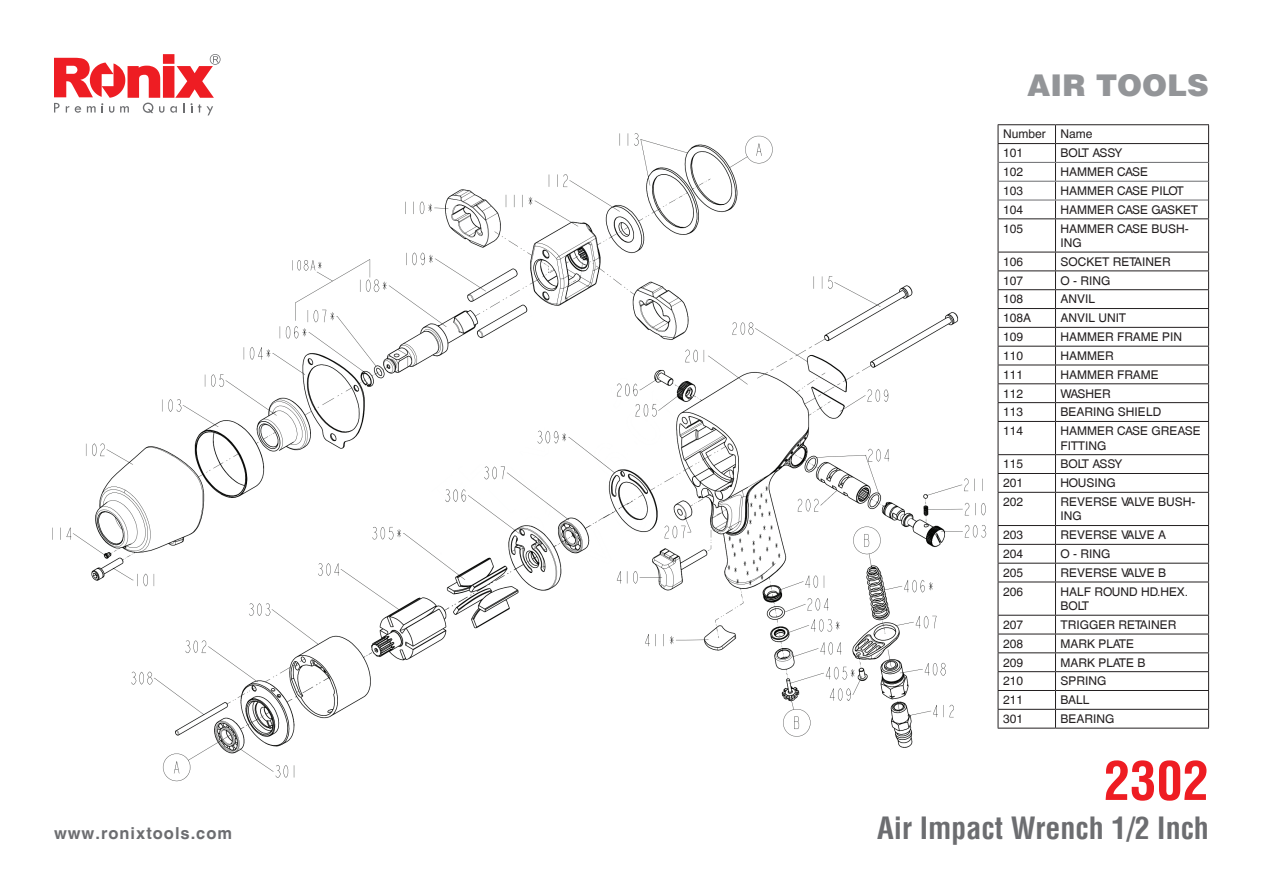
<style>
.page{position:relative;width:1263px;height:893px;background:#fff}
.page>*{position:absolute;margin:0;border:0;box-sizing:border-box;transform-origin:0 0}
.t1{font:700 condensed 52.5px "Helvetica LT";color:#ee1d23}
.t2{font:700 condensed 30px "Helvetica LT";color:#6c6d70}
.t3{font:900 30px "Helvetica LT";color:#939598}
.t4{font:700 16.5px "Helvetica CE";letter-spacing:.06em;color:#6c6d70}
.t5{font:12px/14.4px "Helvetica CE";color:#231f20}
.t6{font:12px "Helvetica CE";letter-spacing:-.03em;color:#231f20}
</style>
<div class="page">
<svg style="left:54px;top:54px;width:167px;height:61px"></svg>
<hr style="left:998px;top:124px;width:57px;height:1px;background:#231f20">
<hr style="left:1055px;top:124px;width:154px;height:1px;background:#231f20">
<hr style="left:998px;top:143px;width:57px;height:1px;background:#231f20">
<hr style="left:1055px;top:143px;width:154px;height:1px;background:#231f20">
<svg style="left:998px;top:125px;width:1px;height:93px"></svg>
<svg style="left:1055px;top:125px;width:1px;height:93px"></svg>
<svg style="left:1208px;top:125px;width:1px;height:93px"></svg>
<hr style="left:998px;top:218px;width:57px;height:1px;background:#231f20">
<hr style="left:998px;top:219px;width:1px;height:33px;background:#231f20">
<hr style="left:1055px;top:218px;width:154px;height:1px;background:#231f20">
<hr style="left:1055px;top:219px;width:1px;height:33px;background:#231f20">
<hr style="left:1208px;top:219px;width:1px;height:33px;background:#231f20">
<hr style="left:998px;top:252px;width:57px;height:1px;background:#231f20">
<hr style="left:1055px;top:252px;width:154px;height:1px;background:#231f20">
<hr style="left:998px;top:270px;width:57px;height:1px;background:#231f20">
<hr style="left:1055px;top:270px;width:154px;height:1px;background:#231f20">
<hr style="left:998px;top:289px;width:57px;height:1px;background:#231f20">
<hr style="left:1055px;top:289px;width:154px;height:1px;background:#231f20">
<hr style="left:998px;top:308px;width:57px;height:1px;background:#231f20">
<hr style="left:1055px;top:308px;width:154px;height:1px;background:#231f20">
<hr style="left:998px;top:327px;width:57px;height:1px;background:#231f20">
<hr style="left:1055px;top:327px;width:154px;height:1px;background:#231f20">
<hr style="left:998px;top:346px;width:57px;height:1px;background:#231f20">
<hr style="left:1055px;top:346px;width:154px;height:1px;background:#231f20">
<hr style="left:998px;top:365px;width:57px;height:1px;background:#231f20">
<hr style="left:1055px;top:365px;width:154px;height:1px;background:#231f20">
<hr style="left:998px;top:383px;width:57px;height:1px;background:#231f20">
<hr style="left:1055px;top:383px;width:154px;height:1px;background:#231f20">
<hr style="left:998px;top:402px;width:57px;height:1px;background:#231f20">
<svg style="left:998px;top:252px;width:1px;height:169px"></svg>
<hr style="left:1055px;top:402px;width:154px;height:1px;background:#231f20">
<svg style="left:1055px;top:252px;width:1px;height:169px"></svg>
<svg style="left:1208px;top:252px;width:1px;height:169px"></svg>
<hr style="left:998px;top:421px;width:57px;height:1px;background:#231f20">
<hr style="left:998px;top:422px;width:1px;height:32px;background:#231f20">
<hr style="left:1055px;top:421px;width:154px;height:1px;background:#231f20">
<hr style="left:1055px;top:422px;width:1px;height:32px;background:#231f20">
<hr style="left:1208px;top:422px;width:1px;height:32px;background:#231f20">
<hr style="left:998px;top:454px;width:57px;height:1px;background:#231f20">
<hr style="left:1055px;top:454px;width:154px;height:1px;background:#231f20">
<hr style="left:998px;top:473px;width:57px;height:1px;background:#231f20">
<svg style="left:998px;top:455px;width:1px;height:37px"></svg>
<hr style="left:1055px;top:473px;width:154px;height:1px;background:#231f20">
<svg style="left:1055px;top:455px;width:1px;height:37px"></svg>
<svg style="left:1208px;top:455px;width:1px;height:37px"></svg>
<hr style="left:998px;top:492px;width:57px;height:1px;background:#231f20">
<hr style="left:998px;top:493px;width:1px;height:32px;background:#231f20">
<hr style="left:1055px;top:492px;width:154px;height:1px;background:#231f20">
<hr style="left:1055px;top:493px;width:1px;height:32px;background:#231f20">
<hr style="left:1208px;top:493px;width:1px;height:32px;background:#231f20">
<hr style="left:998px;top:525px;width:57px;height:1px;background:#231f20">
<hr style="left:1055px;top:525px;width:154px;height:1px;background:#231f20">
<hr style="left:998px;top:544px;width:57px;height:1px;background:#231f20">
<hr style="left:1055px;top:544px;width:154px;height:1px;background:#231f20">
<hr style="left:998px;top:563px;width:57px;height:1px;background:#231f20">
<svg style="left:998px;top:526px;width:1px;height:56px"></svg>
<hr style="left:1055px;top:563px;width:154px;height:1px;background:#231f20">
<svg style="left:1055px;top:526px;width:1px;height:56px"></svg>
<svg style="left:1208px;top:526px;width:1px;height:56px"></svg>
<hr style="left:998px;top:582px;width:57px;height:1px;background:#231f20">
<hr style="left:998px;top:582px;width:1px;height:33px;background:#231f20">
<hr style="left:1055px;top:582px;width:154px;height:1px;background:#231f20">
<hr style="left:1055px;top:582px;width:1px;height:33px;background:#231f20">
<hr style="left:1208px;top:582px;width:1px;height:33px;background:#231f20">
<hr style="left:998px;top:615px;width:57px;height:1px;background:#231f20">
<hr style="left:1055px;top:615px;width:154px;height:1px;background:#231f20">
<hr style="left:998px;top:634px;width:57px;height:1px;background:#231f20">
<hr style="left:1055px;top:634px;width:154px;height:1px;background:#231f20">
<hr style="left:998px;top:652px;width:57px;height:1px;background:#231f20">
<hr style="left:1055px;top:652px;width:154px;height:1px;background:#231f20">
<hr style="left:998px;top:671px;width:57px;height:1px;background:#231f20">
<hr style="left:1055px;top:671px;width:154px;height:1px;background:#231f20">
<hr style="left:998px;top:690px;width:57px;height:1px;background:#231f20">
<hr style="left:1055px;top:690px;width:154px;height:1px;background:#231f20">
<hr style="left:998px;top:709px;width:57px;height:1px;background:#231f20">
<svg style="left:998px;top:616px;width:1px;height:112px"></svg>
<hr style="left:1055px;top:709px;width:154px;height:1px;background:#231f20">
<svg style="left:1055px;top:616px;width:1px;height:112px"></svg>
<svg style="left:1208px;top:616px;width:1px;height:112px"></svg>
<hr style="left:998px;top:728px;width:57px;height:1px;background:#231f20">
<hr style="left:1055px;top:728px;width:154px;height:1px;background:#231f20">
<hr style="left:998px;top:162px;width:57px;height:1px;background:#6c6d70">
<hr style="left:1055px;top:162px;width:153px;height:1px;background:#6c6d70">
<hr style="left:998px;top:181px;width:57px;height:1px;background:#6c6d70">
<hr style="left:1055px;top:181px;width:153px;height:1px;background:#6c6d70">
<hr style="left:998px;top:200px;width:57px;height:1px;background:#6c6d70">
<hr style="left:1055px;top:200px;width:153px;height:1px;background:#6c6d70">
<img style="left:52px;top:133px;width:935px;height:649px">
<h3 class="t4" style="left:54px;top:823px;width:180px">www.ronixtools.com</h3>
<h2 class="t3" style="left:1027px;top:65px;width:183px">AIR TOOLS</h2>
<p class="t5" style="left:1003px;top:125px;width:91px;line-height:18.8px">Number Name<br>101</p>
<p class="t6" style="left:1060px;top:146px;width:63px">BOLT ASSY</p>
<p class="t5" style="left:1003px;top:165px;width:22px">102</p>
<p class="t5" style="left:1060px;top:165px;width:89px">HAMMER CASE</p>
<p class="t5" style="left:1003px;top:184px;width:22px">103</p>
<p class="t5" style="left:1060px;top:184px;width:125px">HAMMER CASE PILOT</p>
<p class="t5" style="left:1003px;top:202px;width:22px">104</p>
<p class="t5" style="left:1060px;top:202px;width:139px">HAMMER CASE GASKET</p>
<p class="t5" style="left:1003px;top:221px;width:22px">105</p>
<p class="t5" style="left:1060px;top:221px;width:130px">HAMMER CASE BUSH-<br>ING</p>
<p class="t5" style="left:1003px;top:254px;width:22px">106</p>
<p class="t5" style="left:1060px;top:254px;width:112px">SOCKET RETAINER</p>
<p class="t5" style="left:1003px;top:273px;width:22px">107</p>
<p class="t5" style="left:1060px;top:273px;width:52px">O - RING</p>
<p class="t5" style="left:1003px;top:292px;width:22px">108</p>
<p class="t5" style="left:1060px;top:292px;width:36px">ANVIL</p>
<p class="t5" style="left:1003px;top:311px;width:30px">108A</p>
<p class="t5" style="left:1060px;top:311px;width:67px">ANVIL UNIT</p>
<p class="t5" style="left:1003px;top:330px;width:22px">109</p>
<p class="t5" style="left:1060px;top:330px;width:123px">HAMMER FRAME PIN</p>
<p class="t5" style="left:1003px;top:349px;width:22px">110</p>
<p class="t5" style="left:1060px;top:349px;width:55px">HAMMER</p>
<p class="t5" style="left:1003px;top:367px;width:22px">111</p>
<p class="t5" style="left:1060px;top:367px;width:100px">HAMMER FRAME</p>
<p class="t5" style="left:1003px;top:386px;width:22px">112</p>
<p class="t5" style="left:1060px;top:386px;width:52px">WASHER</p>
<p class="t5" style="left:1003px;top:405px;width:22px">113</p>
<p class="t5" style="left:1060px;top:405px;width:102px">BEARING SHIELD</p>
<p class="t5" style="left:1003px;top:424px;width:22px">114</p>
<p class="t5" style="left:1060px;top:424px;width:142px">HAMMER CASE GREASE<br>FITTING</p>
<p class="t5" style="left:1003px;top:457px;width:22px">115</p>
<p class="t6" style="left:1060px;top:457px;width:63px">BOLT ASSY</p>
<p class="t5" style="left:1003px;top:476px;width:22px">201</p>
<p class="t5" style="left:1060px;top:476px;width:57px">HOUSING</p>
<p class="t5" style="left:1003px;top:495px;width:22px">202</p>
<p class="t5" style="left:1060px;top:495px;width:136px">REVERSE VALVE BUSH-<br>ING</p>
<p class="t5" style="left:1003px;top:528px;width:22px">203</p>
<p class="t5" style="left:1060px;top:528px;width:107px">REVERSE VALVE A</p>
<p class="t5" style="left:1003px;top:547px;width:22px">204</p>
<p class="t5" style="left:1060px;top:547px;width:52px">O - RING</p>
<p class="t5" style="left:1003px;top:565px;width:22px">205</p>
<p class="t5" style="left:1060px;top:565px;width:107px">REVERSE VALVE B</p>
<p class="t5" style="left:1003px;top:584px;width:22px">206</p>
<p class="t5" style="left:1060px;top:584px;width:129px">HALF ROUND HD.HEX.<br>BOLT</p>
<p class="t5" style="left:1003px;top:618px;width:22px">207</p>
<p class="t5" style="left:1060px;top:618px;width:117px">TRIGGER RETAINER</p>
<p class="t5" style="left:1003px;top:636px;width:22px">208</p>
<p class="t5" style="left:1060px;top:636px;width:75px">MARK PLATE</p>
<p class="t5" style="left:1003px;top:655px;width:22px">209</p>
<p class="t5" style="left:1060px;top:655px;width:86px">MARK PLATE B</p>
<p class="t5" style="left:1003px;top:674px;width:22px">210</p>
<p class="t5" style="left:1060px;top:674px;width:48px">SPRING</p>
<p class="t5" style="left:1003px;top:693px;width:22px">211</p>
<p class="t5" style="left:1060px;top:693px;width:30px">BALL</p>
<p class="t5" style="left:1003px;top:712px;width:22px">301</p>
<p class="t5" style="left:1060px;top:712px;width:56px">BEARING</p>
<h1 class="t1" style="left:1104px;top:748px;width:106px">2302</h1>
<h2 class="t2" style="left:877px;top:809px;width:333px">Air Impact Wrench 1/2 Inch</h2>
</div>
